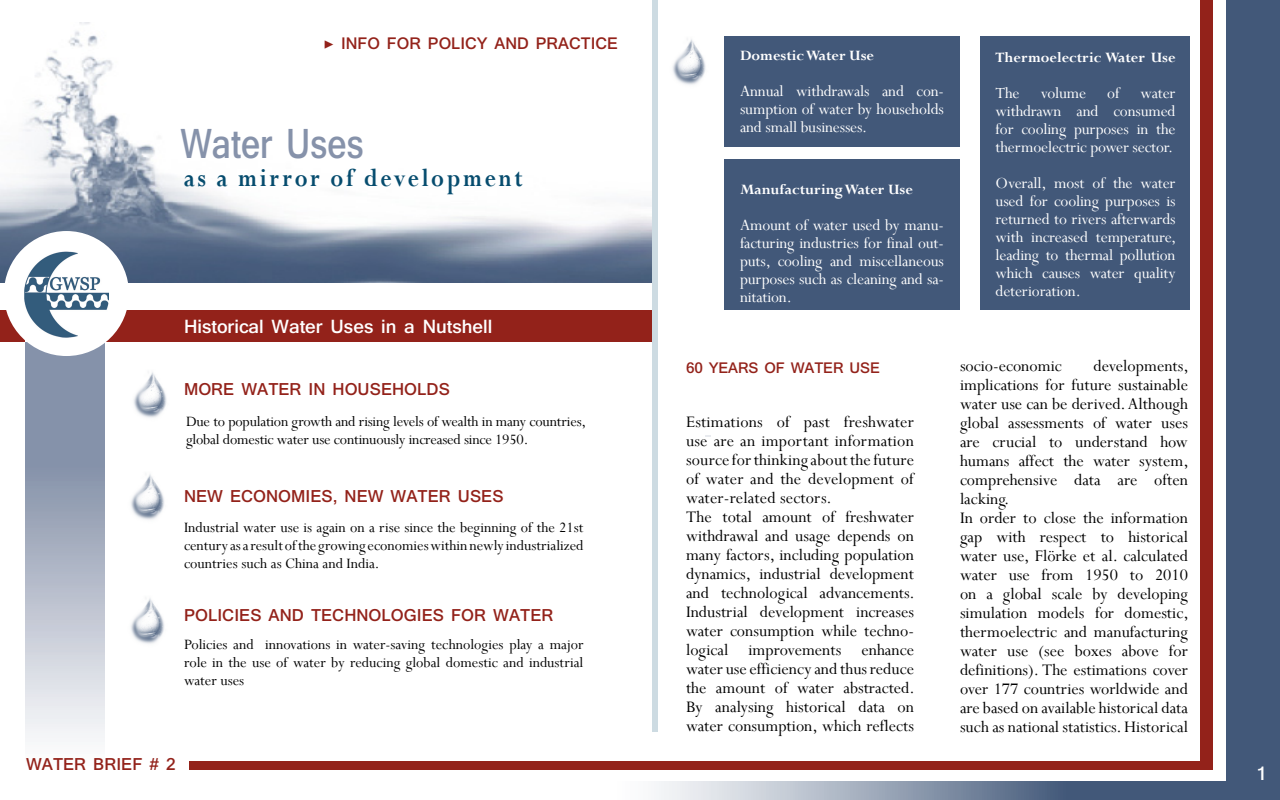
<style>
.page{position:relative;width:1280px;height:800px;background:#fff}
.page>*{position:absolute;margin:0;border:0;box-sizing:border-box;transform-origin:0 0}
.t1{font:700 43.9px "Shruti";color:#8692aa;scale:.82 1}
.t2{font:700 27.8px "Perpetua";letter-spacing:.11em;color:#064c6e;scale:.85 1}
.t3{font:700 20px "Shruti";color:#fff}
.t4{font:18px/19px "Perpetua";color:#000}
.t5{font:700 18px "Shruti";color:#93221a}
.t6{font:700 17.5px "Shruti";color:#93221a}
.t7{font:17.3px/18px "Perpetua";letter-spacing:-.01em;color:#fff;text-align:justify}
.t8{font:16px/18px "Perpetua";letter-spacing:-.01em;color:#000;text-align:justify}
.t9{font:700 16px "Perpetua";color:#fff}
.t10{font:700 16px "Shruti";letter-spacing:-.01em;color:#93221a}
.s1{font-family:"Minion Pro"}
</style>
<div class="page">
<div style="left:980px;top:36px;width:209px;height:274px;background:#425879"></div>
<div style="left:724px;top:159px;width:236px;height:151px;background:#425879"></div>
<img style="left:672px;top:39px;width:34px;height:46px">
<div style="left:724px;top:36px;width:236px;height:111px;background:#425879"></div>
<div style="left:189px;top:761px;width:1022px;height:9px;background:#93221a"></div>
<div style="left:1200px;top:0;width:13px;height:769px;background:#93221a"></div>
<div style="left:0;top:310px;width:652px;height:32px;background:#93221a"></div>
<svg style="left:25px;top:342px;width:80px;height:396px;background:#acb4c4"></svg>
<div style="left:25px;top:318px;width:80px;height:24px;background:#fff"></div>
<img style="left:0;top:23px;width:652px;height:259px">
<svg style="left:656px;top:781px;width:570px;height:19px;background:#8795aa"></svg>
<div style="left:652px;top:0;width:6px;height:732px;background:#cddbe2"></div>
<div style="left:4px;top:231px;width:125px;height:125px;background:#fff;border-radius:50%"></div>
<img style="left:25px;top:252px;width:84px;height:85px">
<img style="left:133px;top:372px;width:34px;height:46px">
<div style="left:1226px;top:0;width:54px;height:800px;background:#425879"></div>
<img style="left:131px;top:474px;width:33px;height:46px">
<img style="left:131px;top:598px;width:33px;height:46px">
<p class="t6" style="left:324px;top:33px;width:296px"><span class="s1">▶</span> INFO FOR POLICY AND PRACTICE</p>
<h1 class="t1" style="left:180px;top:117px;width:225px">Water Uses</h1>
<h2 class="t2" style="left:184px;top:160px;width:400px">as a mirror of development</h2>
<p class="t3" style="left:184px;top:315px;width:310px">Historical Water Uses in a Nutshell</p>
<p class="t5" style="left:184px;top:378px;width:267px">MORE WATER IN HOUSEHOLDS</p>
<p class="t8" style="left:186px;top:412px;width:402px">Due to population growth and rising levels of wealth in many countries, global domestic water use continuously increased since 1950.</p>
<p class="t5" style="left:184px;top:485px;width:321px">NEW ECONOMIES, NEW WATER USES</p>
<p class="t8" style="left:184px;top:518px;width:401px">Industrial water use is again on a rise since the beginning of the 21st century as a result of the growing economies within newly industrialized countries such as China and India.</p>
<p class="t5" style="left:184px;top:604px;width:371px">POLICIES AND TECHNOLOGIES FOR WATER</p>
<p class="t8" style="left:184px;top:635px;width:401px">Policies and innovations in water-saving technologies play a major role in the use of water by reducing global domestic and industrial water uses</p>
<p class="t5" style="left:26px;top:754px;width:151px">WATER BRIEF # 2</p>
<p class="t9" style="left:740px;top:45px;width:136px">Domestic Water Use</p>
<p class="t7" style="left:740px;top:82px;width:205px">Annual withdrawals and con&shy;sumption of water by households and small businesses.</p>
<p class="t9" style="left:740px;top:179px;width:174px">Manufacturing Water Use</p>
<p class="t7" style="left:740px;top:216px;width:206px">Amount of water used by manu&shy;facturing industries for final out&shy;puts, cooling and miscellaneous purposes such as cleaning and sa&shy;nitation.</p>
<p class="t9" style="left:996px;top:47px;width:181px">Thermoelectric Water Use</p>
<p class="t7" style="left:996px;top:84px;width:181px">The volume of water withdrawn and consumed for cooling purposes in the thermoelectric power sector.</p>
<p class="t7" style="left:996px;top:174px;width:182px">Overall, most of the water used for cooling purposes is returned to rivers afterwards with increased temperature, leading to thermal pollution which causes water quality deterioration.</p>
<p class="t10" style="left:686px;top:358px;width:195px">60 YEARS OF WATER USE</p>
<p class="t4" style="left:686px;top:412px;width:230px">Estimations of past freshwater use are an important information source for thinking about the future of water and the development of water-related sectors.<br>The total amount of freshwater withdrawal and usage depends on many factors, including population dynamics, industrial development and technological advancements.<br>Industrial development increases water consumption while techno&shy;logical improvements enhance water use efficiency and thus reduce the amount of water abstracted.<br>By analysing historical data on water consumption, which reflects</p>
<p class="t4" style="left:960px;top:355px;width:230px;text-indent:134px">developments, implications for future sustainable water use can be derived. Although global assessments of water uses are crucial to understand how humans affect the water system, comprehensive data are often lacking.<br>In order to close the information gap with respect to historical water use, Flörke et al. calculated water use from 1950 to 2010 on a global scale by developing simulation models for domestic, thermoelectric and manufacturing water use (see boxes above for definitions). The estimations cover over 177 countries worldwide and are based on available historical data such as national statistics. Historical</p>
<p class="t4" style="left:960px;top:355px;width:103px">socio-economic</p>
<p class="t3" style="left:1256px;top:762px;width:12px">1</p>
</div>
